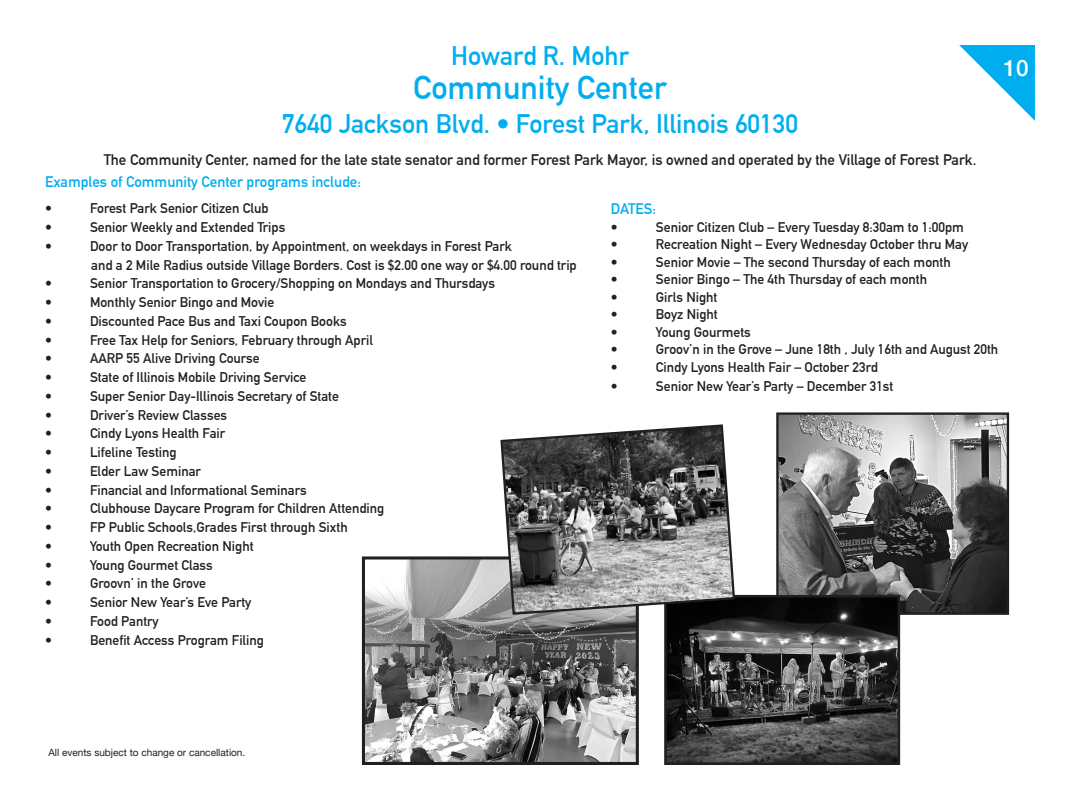
<style>
.page{position:relative;width:1080px;height:810px;background:#fff}
.page>*{position:absolute;margin:0;border:0;box-sizing:border-box;transform-origin:0 0}
.t1{font:700 32.5px "DIN Alternate";color:#00aeef}
.t2{font:700 26.25px "DIN Alternate";color:#00aeef}
.t3{font:500 22.5px "Helvetica Neue";color:#fff}
.t4{font:700 15px "DIN Alternate";color:#231f20}
.t5{font:700 15px "DIN Alternate";color:#00aeef}
.t6{font:700 13.75px "DIN Alternate";color:#231f20}
.t7{font:10px "Helvetica Neue";color:#231f20}
</style>
<div class="page">
<svg style="left:959px;top:45px;width:76px;height:76px"></svg>
<img style="left:366px;top:560px;width:269px;height:201px">
<div style="left:362px;top:556px;width:277px;height:209px;border:3px solid #231f20"></div>
<img style="left:779px;top:415px;width:227px;height:197px">
<div style="left:776px;top:412px;width:233px;height:203px;border:2px solid #231f20"></div>
<img style="left:667px;top:598px;width:230px;height:164px">
<div style="left:664px;top:595px;width:236px;height:170px;border:2px solid #231f20"></div>
<svg style="left:499px;top:424px;width:237px;height:192px;background:#797979"></svg>
<p class="t2" style="left:451px;top:36px;width:179px">Howard R. Mohr</p>
<p class="t1" style="left:413px;top:63px;width:255px">Community Center</p>
<p class="t2" style="left:282px;top:104px;width:518px">7640 Jackson Blvd. • Forest Park, Illinois 60130</p>
<p class="t4" style="left:104px;top:148px;width:874px">The Community Center, named for the late state senator and former Forest Park Mayor, is owned and operated by the Village of Forest Park.</p>
<p class="t5" style="left:45px;top:171px;width:317px">Examples of Community Center programs include:</p>
<p class="t6" style="left:45px;top:198px;width:8px">•</p>
<p class="t6" style="left:90px;top:198px;width:180px">Forest Park Senior Citizen Club</p>
<p class="t6" style="left:45px;top:217px;width:8px">•</p>
<p class="t6" style="left:90px;top:217px;width:197px">Senior Weekly and Extended Trips</p>
<p class="t6" style="left:45px;top:236px;width:8px">•</p>
<p class="t6" style="left:90px;top:236px;width:423px">Door to Door Transportation, by Appointment, on weekdays in Forest Park</p>
<p class="t6" style="left:91px;top:254px;width:487px">and a 2 Mile Radius outside Village Borders. Cost is $2.00 one way or $4.00 round trip</p>
<p class="t6" style="left:45px;top:273px;width:8px">•</p>
<p class="t6" style="left:90px;top:273px;width:407px">Senior Transportation to Grocery/Shopping on Mondays and Thursdays</p>
<p class="t6" style="left:45px;top:292px;width:8px">•</p>
<p class="t6" style="left:90px;top:292px;width:186px">Monthly Senior Bingo and Movie</p>
<p class="t6" style="left:45px;top:311px;width:8px">•</p>
<p class="t6" style="left:90px;top:311px;width:258px">Discounted Pace Bus and Taxi Coupon Books</p>
<p class="t6" style="left:45px;top:329px;width:8px">•</p>
<p class="t6" style="left:90px;top:329px;width:284px">Free Tax Help for Seniors, February through April</p>
<p class="t6" style="left:45px;top:348px;width:8px">•</p>
<p class="t6" style="left:90px;top:348px;width:171px">AARP 55 Alive Driving Course</p>
<p class="t6" style="left:45px;top:367px;width:8px">•</p>
<p class="t6" style="left:90px;top:367px;width:218px">State of Illinois Mobile Driving Service</p>
<p class="t6" style="left:45px;top:386px;width:8px">•</p>
<p class="t6" style="left:90px;top:386px;width:251px">Super Senior Day-Illinois Secretary of State</p>
<p class="t6" style="left:45px;top:404px;width:8px">•</p>
<p class="t6" style="left:90px;top:404px;width:139px">Driver’s Review Classes</p>
<p class="t6" style="left:45px;top:423px;width:8px">•</p>
<p class="t6" style="left:90px;top:423px;width:137px">Cindy Lyons Health Fair</p>
<p class="t6" style="left:45px;top:442px;width:8px">•</p>
<p class="t6" style="left:90px;top:442px;width:88px">Lifeline Testing</p>
<p class="t6" style="left:45px;top:461px;width:8px">•</p>
<p class="t6" style="left:90px;top:461px;width:112px">Elder Law Seminar</p>
<p class="t6" style="left:45px;top:479px;width:8px">•</p>
<p class="t6" style="left:90px;top:479px;width:218px">Financial and Informational Seminars</p>
<p class="t6" style="left:45px;top:498px;width:8px">•</p>
<p class="t6" style="left:90px;top:498px;width:296px">Clubhouse Daycare Program for Children Attending</p>
<p class="t6" style="left:45px;top:517px;width:8px">•</p>
<p class="t6" style="left:90px;top:517px;width:259px">FP Public Schools,Grades First through Sixth</p>
<p class="t6" style="left:45px;top:536px;width:8px">•</p>
<p class="t6" style="left:90px;top:536px;width:165px">Youth Open Recreation Night</p>
<p class="t6" style="left:45px;top:554px;width:8px">•</p>
<p class="t6" style="left:90px;top:554px;width:124px">Young Gourmet Class</p>
<p class="t6" style="left:45px;top:573px;width:8px">•</p>
<p class="t6" style="left:90px;top:573px;width:117px">Groovn’ in the Grove</p>
<p class="t6" style="left:45px;top:592px;width:8px">•</p>
<p class="t6" style="left:90px;top:592px;width:163px">Senior New Year’s Eve Party</p>
<p class="t6" style="left:45px;top:611px;width:8px">•</p>
<p class="t6" style="left:90px;top:611px;width:70px">Food Pantry</p>
<p class="t6" style="left:45px;top:629px;width:8px">•</p>
<p class="t6" style="left:90px;top:629px;width:176px">Benefit Access Program Filing</p>
<p class="t3" style="left:1004px;top:50px;width:27px">10</p>
<p class="t5" style="left:611px;top:198px;width:47px">DATES:</p>
<p class="t6" style="left:611px;top:217px;width:8px">•</p>
<p class="t6" style="left:656px;top:217px;width:309px">Senior Citizen Club – Every Tuesday 8:30am to 1:00pm</p>
<p class="t6" style="left:611px;top:234px;width:8px">•</p>
<p class="t6" style="left:656px;top:234px;width:314px">Recreation Night – Every Wednesday October thru May</p>
<p class="t6" style="left:611px;top:252px;width:8px">•</p>
<p class="t6" style="left:656px;top:252px;width:296px">Senior Movie – The second Thursday of each month</p>
<p class="t6" style="left:611px;top:269px;width:8px">•</p>
<p class="t6" style="left:656px;top:269px;width:273px">Senior Bingo – The 4th Thursday of each month</p>
<p class="t6" style="left:611px;top:287px;width:8px">•</p>
<p class="t6" style="left:656px;top:287px;width:63px">Girls Night</p>
<p class="t6" style="left:611px;top:304px;width:8px">•</p>
<p class="t6" style="left:656px;top:304px;width:63px">Boyz Night</p>
<p class="t6" style="left:611px;top:322px;width:8px">•</p>
<p class="t6" style="left:656px;top:322px;width:96px">Young Gourmets</p>
<p class="t6" style="left:611px;top:339px;width:8px">•</p>
<p class="t6" style="left:656px;top:339px;width:344px">Groov’n in the Grove – June 18th , July 16th and August 20th</p>
<p class="t6" style="left:611px;top:357px;width:8px">•</p>
<p class="t6" style="left:656px;top:357px;width:223px">Cindy Lyons Health Fair – October 23rd</p>
<p class="t6" style="left:611px;top:375px;width:8px">•</p>
<p class="t6" style="left:656px;top:375px;width:239px">Senior New Year’s Party – December 31st</p>
<p class="t7" style="left:48px;top:745px;width:198px">All events subject to change or cancellation.</p>
</div>
